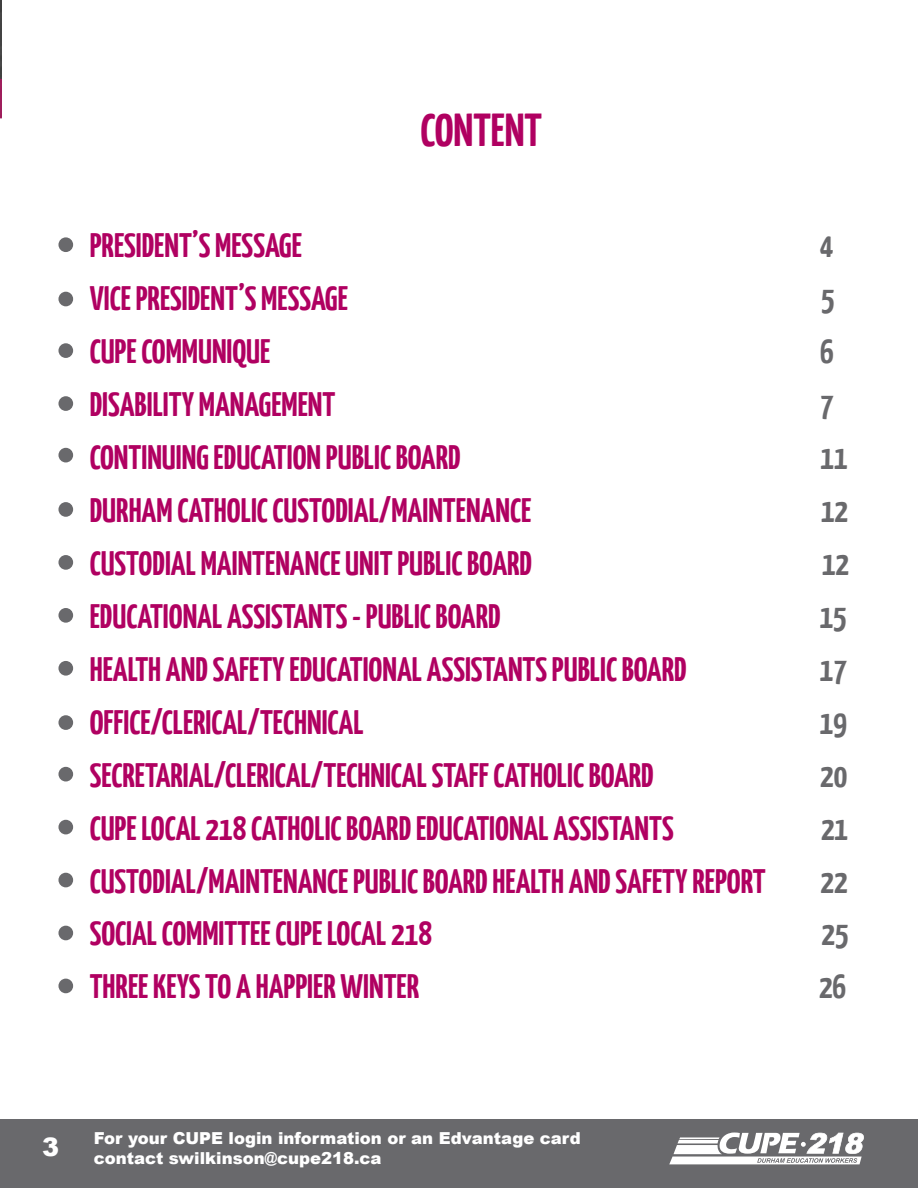
<style>
.page{position:relative;width:918px;height:1188px;background:#fff}
.page>*{position:absolute;margin:0;border:0;box-sizing:border-box;transform-origin:0 0}
.t1{font:700 46.2px "Yanone Kaffeesatz";color:#b00061}
.t2{font:700 33.9px "Yanone Kaffeesatz";color:#b00061}
.t3{font:700 33.9px "Yanone Kaffeesatz";color:#69696c}
.t4{font:900 25.5px "Arial";color:#fff}
.t5{font:900 16.5px "Arial";color:#fff}
</style>
<div class="page">
<img style="left:0;top:0;width:1px;height:1120px">
<div style="left:1px;top:1120px;width:917px;height:68px;background:#69696c"></div>
<hr style="left:0;top:1120px;width:1px;height:68px;background:#69696c">
<svg style="left:669px;top:1133px;width:195px;height:31px"></svg>
<div style="left:58px;top:237px;width:15px;height:15px;background:#69696c;border-radius:50%"></div>
<div style="left:58px;top:292px;width:15px;height:14px;background:#69696c;border-radius:50%"></div>
<div style="left:58px;top:343px;width:15px;height:15px;background:#69696c;border-radius:50%"></div>
<div style="left:58px;top:396px;width:15px;height:15px;background:#69696c;border-radius:50%"></div>
<div style="left:58px;top:448px;width:15px;height:14px;background:#69696c;border-radius:50%"></div>
<div style="left:58px;top:502px;width:15px;height:15px;background:#69696c;border-radius:50%"></div>
<div style="left:58px;top:555px;width:15px;height:15px;background:#69696c;border-radius:50%"></div>
<div style="left:58px;top:608px;width:15px;height:15px;background:#69696c;border-radius:50%"></div>
<div style="left:58px;top:661px;width:15px;height:15px;background:#69696c;border-radius:50%"></div>
<div style="left:58px;top:715px;width:15px;height:15px;background:#69696c;border-radius:50%"></div>
<div style="left:58px;top:767px;width:15px;height:14px;background:#69696c;border-radius:50%"></div>
<div style="left:58px;top:820px;width:15px;height:14px;background:#69696c;border-radius:50%"></div>
<div style="left:58px;top:873px;width:15px;height:14px;background:#69696c;border-radius:50%"></div>
<div style="left:58px;top:926px;width:15px;height:14px;background:#69696c;border-radius:50%"></div>
<div style="left:58px;top:979px;width:15px;height:14px;background:#69696c;border-radius:50%"></div>
<p class="t1" style="left:421px;top:101px;width:123px">CONTENT</p>
<p class="t2" style="left:90px;top:225px;width:214px">PRESIDENT’S MESSAGE</p>
<p class="t3" style="left:820px;top:225px;width:15px">4</p>
<p class="t2" style="left:90px;top:278px;width:260px">VICE PRESIDENT’S MESSAGE</p>
<p class="t3" style="left:821px;top:278px;width:15px">5</p>
<p class="t2" style="left:90px;top:331px;width:182px">CUPE COMMUNIQUE</p>
<p class="t3" style="left:820px;top:331px;width:15px">6</p>
<p class="t2" style="left:90px;top:384px;width:247px">DISABILITY MANAGEMENT</p>
<p class="t3" style="left:820px;top:384px;width:15px">7</p>
<p class="t2" style="left:90px;top:436px;width:373px">CONTINUING EDUCATION PUBLIC BOARD</p>
<p class="t3" style="left:821px;top:436px;width:29px">11</p>
<p class="t2" style="left:90px;top:489px;width:443px">DURHAM CATHOLIC CUSTODIAL/MAINTENANCE</p>
<p class="t3" style="left:821px;top:489px;width:29px">12</p>
<p class="t2" style="left:90px;top:542px;width:444px">CUSTODIAL MAINTENANCE UNIT PUBLIC BOARD</p>
<p class="t3" style="left:822px;top:542px;width:29px">12</p>
<p class="t2" style="left:90px;top:595px;width:412px">EDUCATIONAL ASSISTANTS - PUBLIC BOARD</p>
<p class="t3" style="left:820px;top:595px;width:29px">15</p>
<p class="t2" style="left:90px;top:648px;width:599px">HEALTH AND SAFETY EDUCATIONAL ASSISTANTS PUBLIC BOARD</p>
<p class="t3" style="left:820px;top:648px;width:29px">17</p>
<p class="t2" style="left:90px;top:701px;width:275px">OFFICE/CLERICAL/TECHNICAL</p>
<p class="t3" style="left:820px;top:701px;width:29px">19</p>
<p class="t2" style="left:90px;top:754px;width:566px">SECRETARIAL/CLERICAL/TECHNICAL STAFF CATHOLIC BOARD</p>
<p class="t3" style="left:820px;top:754px;width:29px">20</p>
<p class="t2" style="left:90px;top:807px;width:586px">CUPE LOCAL 218 CATHOLIC BOARD EDUCATIONAL ASSISTANTS</p>
<p class="t3" style="left:821px;top:807px;width:29px">21</p>
<p class="t2" style="left:90px;top:860px;width:677px">CUSTODIAL/MAINTENANCE PUBLIC BOARD HEALTH AND SAFETY REPORT</p>
<p class="t3" style="left:821px;top:860px;width:29px">22</p>
<p class="t2" style="left:90px;top:913px;width:344px">SOCIAL COMMITTEE CUPE LOCAL 218</p>
<p class="t3" style="left:822px;top:913px;width:29px">25</p>
<p class="t2" style="left:90px;top:966px;width:331px">THREE KEYS TO A HAPPIER WINTER</p>
<p class="t3" style="left:819px;top:966px;width:29px">26</p>
<p class="t4" style="left:42px;top:1129px;width:19px">3</p>
<p class="t5" style="left:94px;top:1126px;width:488px">For your CUPE login information or an Edvantage card</p>
<p class="t5" style="left:94px;top:1146px;width:289px">contact swilkinson@cupe218.ca</p>
</div>
